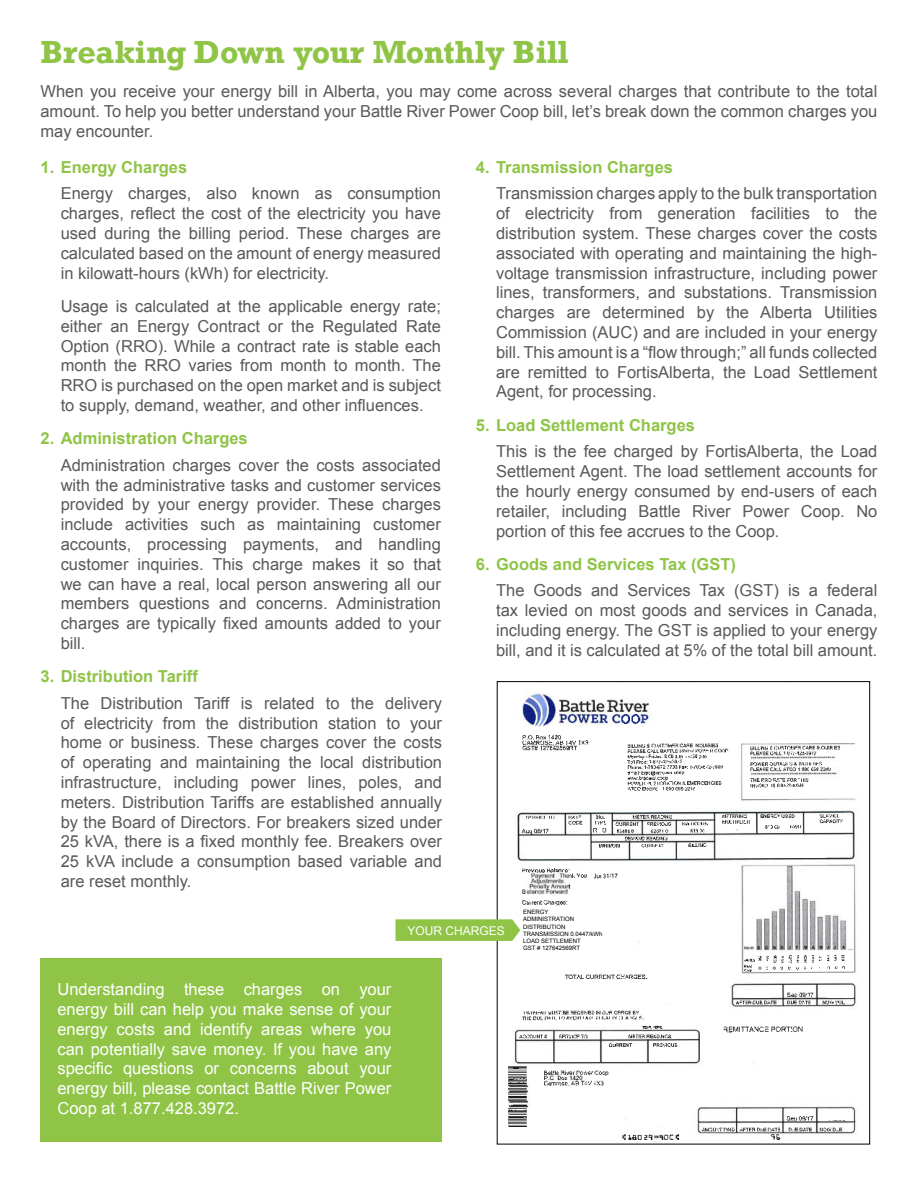
<style>
.page{position:relative;width:918px;height:1188px;background:#fff}
.page>*{position:absolute;margin:0;border:0;box-sizing:border-box;transform-origin:0 0}
.t1{font:700 30px "Rockwell";color:#8fc446}
.t2{font:16.5px/19.8px "Arial";color:#58595b;text-align:justify}
.t3{font:16.5px/19.8px "Arial";color:#fff;text-align:justify}
.t4{font:700 16.5px "Arial";color:#8fc446}
.t5{font:12px "Arial";color:#fff}
.t6{font:6px/7.2px "Arial";color:#000}
</style>
<div class="page">
<div style="left:41px;top:958px;width:401px;height:183px;background:#8fc446"></div>
<img style="left:508px;top:693px;width:348px;height:447px">
<img style="left:558px;top:714px;width:91px;height:9px">
<img style="left:509px;top:735px;width:344px;height:404px">
<div style="left:666px;top:864px;width:69px;height:118px;background:#fff"></div>
<div style="left:520px;top:764px;width:91px;height:42px;background:#fff"></div>
<div style="left:527px;top:837px;width:42px;height:21px;background:#fff"></div>
<div style="left:748px;top:837px;width:78px;height:21px;background:#fff"></div>
<div style="left:519px;top:1050px;width:30px;height:9px;background:#fff"></div>
<div style="left:557px;top:1050px;width:37px;height:9px;background:#fff"></div>
<div style="left:606px;top:1050px;width:37px;height:9px;background:#fff"></div>
<div style="left:655px;top:1050px;width:38px;height:9px;background:#fff"></div>
<div style="left:734px;top:1047px;width:85px;height:12px;background:#fff"></div>
<div style="left:744px;top:991px;width:25px;height:6px;background:#fff"></div>
<div style="left:747px;top:1114px;width:26px;height:7px;background:#fff"></div>
<div style="left:827px;top:991px;width:25px;height:6px;background:#fff"></div>
<div style="left:825px;top:1113px;width:26px;height:7px;background:#fff"></div>
<div style="left:540px;top:1094px;width:71px;height:39px;background:#fff"></div>
<div style="left:731px;top:686px;width:130px;height:57px;background:#fff"></div>
<div style="left:515px;top:906px;width:127px;height:33px;background:#fff"></div>
<svg style="left:395px;top:919px;width:125px;height:22px;background:#94c64f"></svg>
<h1 class="t1" style="left:40px;top:41px;width:530px">Breaking Down your Monthly Bill</h1>
<p class="t2" style="left:40px;top:83px;width:838px">When you receive your energy bill in Alberta, you may come across several charges that contribute to the total amount. To help you better understand your Battle River Power Coop bill, let’s break down the common charges you may encounter.</p>
<p class="t4" style="left:40px;top:158px;width:148px">1. Energy Charges</p>
<p class="t2" style="left:61px;top:185px;width:382px">Energy charges, also known as consumption charges, reflect the cost of the electricity you have used during the billing period. These charges are calculated based on the amount of energy measured in kilowatt-hours (kWh) for electricity.</p>
<p class="t2" style="left:61px;top:298px;width:382px">Usage is calculated at the applicable energy rate; either an Energy Contract or the Regulated Rate Option (RRO). While a contract rate is stable each month the RRO varies from month to month. The RRO is purchased on the open market and is subject to supply, demand, weather, and other influences.</p>
<p class="t4" style="left:40px;top:428px;width:209px">2. Administration Charges</p>
<p class="t2" style="left:61px;top:457px;width:382px">Administration charges cover the costs associated with the administrative tasks and customer services provided by your energy provider. These charges include activities such as maintaining customer accounts, processing payments, and handling customer inquiries. This charge makes it so that we can have a real, local person answering all our members questions and concerns. Administration charges are typically fixed amounts added to your bill.</p>
<p class="t4" style="left:40px;top:666px;width:159px">3. Distribution Tariff</p>
<p class="t2" style="left:61px;top:695px;width:383px">The Distribution Tariff is related to the delivery of electricity from the distribution station to your home or business. These charges cover the costs of operating and maintaining the local distribution infrastructure, including power lines, poles, and meters. Distribution Tariffs are established annually by the Board of Directors. For breakers sized under 25 kVA, there is a fixed monthly fee. Breakers over 25 kVA include a consumption based variable and are reset monthly.</p>
<p class="t4" style="left:476px;top:158px;width:199px">4. Transmission Charges</p>
<p class="t2" style="left:496px;top:185px;width:383px">Transmission charges apply to the bulk transportation of electricity from generation facilities to the distribution system. These charges cover the costs associated with operating and maintaining the high&shy;voltage transmission infrastructure, including power lines, transformers, and substations. Transmission charges are determined by the Alberta Utilities Commission (AUC) and are included in your energy bill. This amount is a “flow through;” all funds collected are remitted to FortisAlberta, the Load Settlement Agent, for processing.</p>
<p class="t4" style="left:476px;top:414px;width:221px">5. Load Settlement Charges</p>
<p class="t2" style="left:496px;top:443px;width:383px">This is the fee charged by FortisAlberta, the Load Settlement Agent. The load settlement accounts for the hourly energy consumed by end-users of each retailer, including Battle River Power Coop. No portion of this fee accrues to the Coop.</p>
<p class="t4" style="left:476px;top:554px;width:262px">6. Goods and Services Tax (GST)</p>
<p class="t2" style="left:496px;top:582px;width:383px">The Goods and Services Tax (GST) is a federal tax levied on most goods and services in Canada, including energy. The GST is applied to your energy bill, and it is calculated at 5% of the total bill amount.</p>
<p class="t5" style="left:408px;top:926px;width:99px">YOUR CHARGES</p>
<p class="t3" style="left:57px;top:981px;width:336px">Understanding these charges on your energy bill can help you make sense of your energy costs and identify areas where you can potentially save money. If you have any specific questions or concerns about your energy bill, please contact Battle River Power Coop at 1.877.428.3972.</p>
<p class="t6" style="left:523px;top:909px;width:81px">ENERGY<br>ADMINISTRATION<br>DISTRIBUTION<br>TRANSMISSION 0.0447/kWh<br>LOAD SETTLEMENT<br>GST # 127642569RT</p>
</div>
